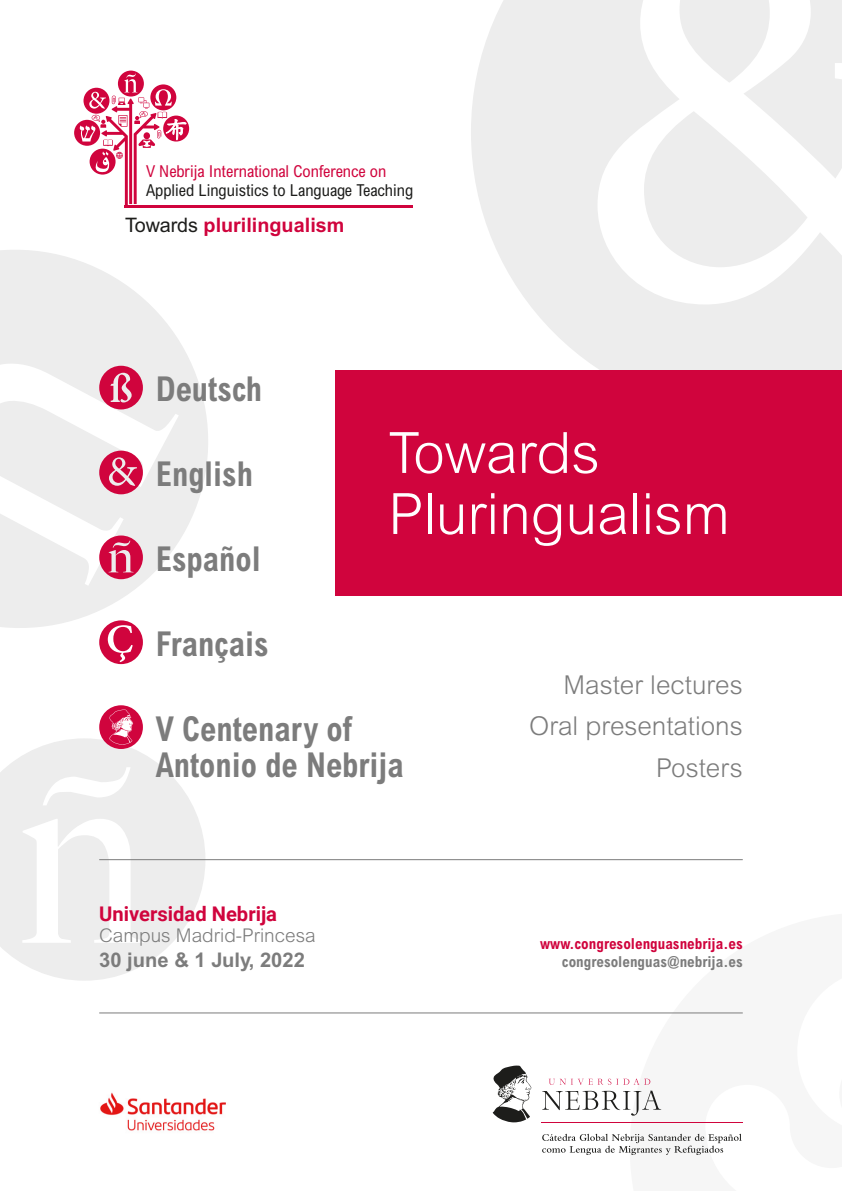
<style>
.page{position:relative;width:842px;height:1191px;background:#fff}
.page>*{position:absolute;margin:0;border:0;box-sizing:border-box;transform-origin:0 0}
.t1{font:300 56.9px "Arial MT Pro";color:#fff}
.t2{font:700 condensed 34.3px "Arial MT Pro";color:#7c7c7c;scale:.95 1}
.t3{font:300 26px "Arial MT Pro";color:#7c7c7c}
.t4{font:700 20.2px "Roboto";color:#d0043d}
.t5{font:700 20.2px "Arial MT Pro";color:#7c7c7c}
.t6{font:700 20px "Arial MT Pro";color:#d0043d}
.t7{font:300 18.9px "Arial MT Pro";color:#7c7c7c}
.t8{font:condensed 16.4px "Arial MT Pro";color:#1d1d1b}
.t9{font:condensed 16.4px "Arial MT Pro";color:#d0043d}
.t10{font:700 condensed 15.1px "Arial MT Pro";color:#d0043d}
.t11{font:700 condensed 15.1px "Arial MT Pro";color:#7c7c7c}
.s1{font-weight:400;color:#1d1d1b}
</style>
<div class="page">
<svg style="left:0;top:738px;width:205px;height:242px;fill:#ededed"></svg>
<svg style="left:43px;top:767px;width:88px;height:38px"></svg>
<svg style="left:22px;top:818px;width:124px;height:124px"></svg>
<svg style="left:0;top:250px;width:208px;height:378px;fill:#ededed"></svg>
<svg style="left:471px;top:0;width:371px;height:370px;fill:#ededed"></svg>
<div style="left:336px;top:370px;width:506px;height:225px;background:#d0043d"></div>
<hr style="left:541px;top:1122px;width:202px;height:1px;background:#d0043d">
<svg style="left:492px;top:1065px;width:40px;height:57px"></svg>
<svg style="left:542px;top:1013px;width:201px;height:142px"></svg>
<img style="left:100px;top:1092px;width:126px;height:39px">
<hr style="left:99px;top:1012px;width:644px;height:1px;background:#7c7c7c">
<svg style="left:0;top:362px;width:179px;height:224px"></svg>
<svg style="left:99px;top:620px;width:44px;height:44px"></svg>
<div style="left:99px;top:705px;width:44px;height:44px;background:#d0043d;border-radius:50%"></div>
<svg style="left:109px;top:709px;width:24px;height:35px"></svg>
<hr style="left:99px;top:859px;width:644px;height:1px;background:#7c7c7c">
<div style="left:118px;top:71px;width:26px;height:26px;background:#d0043d;border-radius:50%"></div>
<div style="left:163px;top:116px;width:26px;height:25px;background:#d0043d;border-radius:50%"></div>
<svg style="left:74px;top:120px;width:26px;height:26px"></svg>
<svg style="left:80px;top:74px;width:107px;height:132px"></svg>
<hr style="left:125px;top:205px;width:288px;height:3px;background:#d0043d">
<p class="t9" style="left:146px;top:161px;width:242px">V Nebrija International Conference on</p>
<p class="t8" style="left:146px;top:181px;width:269px">Applied Linguistics to Language Teaching</p>
<p class="t6" style="left:125px;top:214px;width:221px"><span class="s1">Towards</span> plurilingualism</p>
<p class="t2" style="left:156px;top:369px;width:113px">Deutsch</p>
<p class="t2" style="left:156px;top:454px;width:104px">English</p>
<p class="t2" style="left:156px;top:539px;width:112px">Español</p>
<p class="t2" style="left:156px;top:624px;width:120px">Français</p>
<p class="t1" style="left:388px;top:418px;width:213px">Towards</p>
<p class="t1" style="left:388px;top:479px;width:343px">Pluringualism</p>
<p class="t2" style="left:156px;top:709px;width:208px">V Centenary of</p>
<p class="t2" style="left:156px;top:745px;width:263px">Antonio de Nebrija</p>
<p class="t4" style="left:99px;top:899px;width:179px">Universidad Nebrija</p>
<p class="t7" style="left:99px;top:923px;width:218px">Campus Madrid-Princesa</p>
<p class="t5" style="left:99px;top:948px;width:207px">30 june &amp; 1 July, 2022</p>
<p class="t3" style="left:564px;top:669px;width:181px">Master lectures</p>
<p class="t3" style="left:529px;top:710px;width:215px">Oral presentations</p>
<p class="t3" style="left:656px;top:752px;width:88px">Posters</p>
<p class="t10" style="left:540px;top:935px;width:204px">www.congresolenguasnebrija.es</p>
<p class="t11" style="left:562px;top:953px;width:182px">congresolenguas@nebrija.es</p>
</div>
